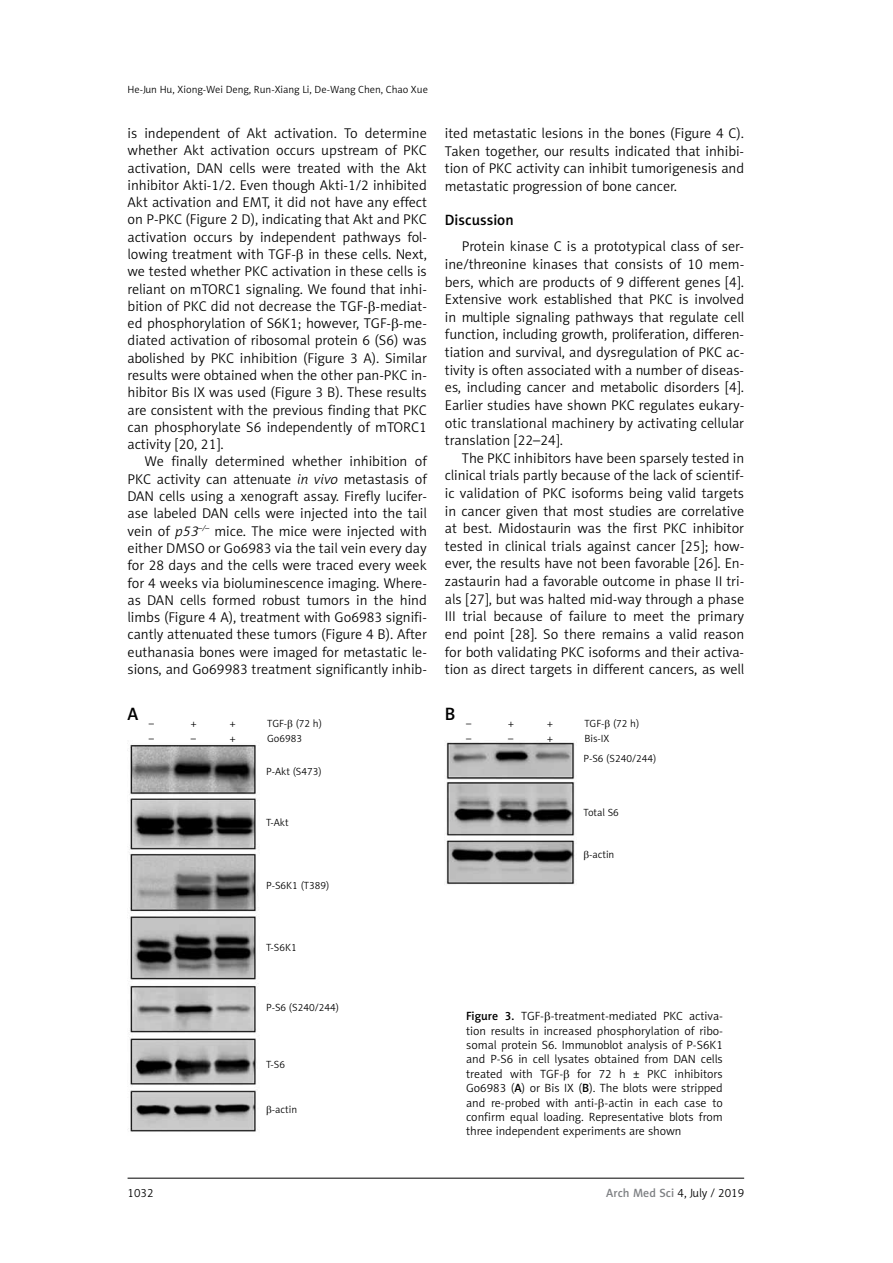
<style>
.page{position:relative;width:893px;height:1263px;background:#fff}
.page>*{position:absolute;margin:0;border:0;box-sizing:border-box;transform-origin:0 0}
.t1{font:18px "Naomi Sans EFN Medium";color:#000}
.t2{font:15px "Naomi Sans EFN Medium";color:#000}
.t3{font:14.25px/17.2px "Naomi Sans EFN Light";color:#000;text-align:justify}
.t4{font:12px/14.4px "Naomi Sans EFN Light";color:#000;text-align:justify}
.t5{font:10.5px "Naomi Sans EFN Light";color:#000}
.s1{font-style:italic}
.s2{font-family:"Naomi Sans EFN Medium"}
.s3{font-family:"Naomi Sans EFN Medium";color:#808285}
</style>
<div class="page">
<hr style="left:128px;top:1178px;width:616px;height:1px;background:#000">
<img style="left:128px;top:744px;width:131px;height:388px">
<img style="left:446px;top:742px;width:129px;height:143px">
<p class="t5" style="left:128px;top:83px;width:302px">He-Jun Hu, Xiong-Wei Deng, Run-Xiang Li, De-Wang Chen, Chao Xue</p>
<p class="t3" style="left:128px;top:124px;width:301px">is independent of Akt activation. To determine whether Akt activation occurs upstream of PKC activation, DAN cells were treated with the Akt inhibitor Akti-1/2. Even though Akti-1/2 inhibited Akt activation and EMT, it did not have any effect on P-PKC (Figure 2 D), indicating that Akt and PKC activation occurs by independent pathways fol&shy;lowing treatment with TGF- in these cells. Next, we tested whether PKC activation in these cells is reliant on mTORC1 signaling. We found that inhi&shy;bition of PKC did not decrease the TGF- -mediat&shy;ed phosphorylation of S6K1; however, TGF- -me&shy;diated activation of ribosomal protein 6 (S6) was abolished by PKC inhibition (Figure 3 A). Similar results were obtained when the other pan-PKC in&shy;hibitor Bis IX was used (Figure 3 B). These results are consistent with the previous finding that PKC can phosphorylate S6 independently of mTORC1 activity [20, 21].</p>
<p class="t3" style="left:128px;top:453px;width:301px;text-indent:17px">We finally determined whether inhibition of PKC activity can attenuate <span class="s1">in vivo</span> metastasis of DAN cells using a xenograft assay. Firefly lucifer&shy;ase labeled DAN cells were injected into the tail vein of <span class="s1">p53</span><sup>–/–</sup> mice. The mice were injected with either DMSO or Go6983 via the tail vein every day for 28 days and the cells were traced every week for 4 weeks via bioluminescence imaging. Where&shy;as DAN cells formed robust tumors in the hind limbs (Figure 4 A), treatment with Go6983 signifi&shy;cantly attenuated these tumors (Figure 4 B). After euthanasia bones were imaged for metastatic le&shy;sions, and Go69983 treatment significantly inhib-</p>
<p class="t3" style="left:445px;top:124px;width:301px">ited metastatic lesions in the bones (Figure 4 C).<br>Taken together, our results indicated that inhibi&shy;tion of PKC activity can inhibit tumorigenesis and metastatic progression of bone cancer.</p>
<p class="t2" style="left:445px;top:211px;width:70px">Discussion</p>
<p class="t3" style="left:445px;top:238px;width:301px;text-indent:17px">Protein kinase C is a prototypical class of ser&shy;ine/threonine kinases that consists of 10 mem&shy;bers, which are products of 9 different genes [4].<br>Extensive work established that PKC is involved in multiple signaling pathways that regulate cell function, including growth, proliferation, differen&shy;tiation and survival, and dysregulation of PKC ac&shy;tivity is often associated with a number of diseas&shy;es, including cancer and metabolic disorders [4].<br>Earlier studies have shown PKC regulates eukary&shy;otic translational machinery by activating cellular translation [22–24].</p>
<p class="t3" style="left:445px;top:449px;width:301px;text-indent:17px">The PKC inhibitors have been sparsely tested in clinical trials partly because of the lack of scientif&shy;ic validation of PKC isoforms being valid targets in cancer given that most studies are correlative at best. Midostaurin was the first PKC inhibitor tested in clinical trials against cancer [25]; how&shy;ever, the results have not been favorable [26]. En&shy;zastaurin had a favorable outcome in phase II tri&shy;als [27], but was halted mid-way through a phase III trial because of failure to meet the primary end point [28]. So there remains a valid reason for both validating PKC isoforms and their activa&shy;tion as direct targets in different cancers, as well</p>
<p class="t1" style="left:128px;top:703px;width:12px">A</p>
<p class="t1" style="left:445px;top:703px;width:12px">B</p>
<p class="t5" style="left:149px;top:717px;width:7px">–</p>
<p class="t5" style="left:191px;top:717px;width:7px">+</p>
<p class="t5" style="left:230px;top:717px;width:7px">+</p>
<p class="t5" style="left:267px;top:717px;width:56px">TGF- (72 h)</p>
<p class="t5" style="left:149px;top:732px;width:7px">–</p>
<p class="t5" style="left:191px;top:732px;width:7px">–</p>
<p class="t5" style="left:230px;top:732px;width:7px">+</p>
<p class="t5" style="left:267px;top:732px;width:37px">Go6983</p>
<p class="t5" style="left:266px;top:766px;width:57px">P-Akt (S473)</p>
<p class="t5" style="left:466px;top:717px;width:7px">–</p>
<p class="t5" style="left:508px;top:717px;width:7px">+</p>
<p class="t5" style="left:547px;top:717px;width:7px">+</p>
<p class="t5" style="left:584px;top:717px;width:56px">TGF- (72 h)</p>
<p class="t5" style="left:466px;top:732px;width:7px">–</p>
<p class="t5" style="left:508px;top:732px;width:7px">–</p>
<p class="t5" style="left:547px;top:732px;width:7px">+</p>
<p class="t5" style="left:584px;top:732px;width:27px">Bis-IX</p>
<p class="t5" style="left:583px;top:752px;width:74px">P-S6 (S240/244)</p>
<p class="t5" style="left:266px;top:817px;width:24px">T-Akt</p>
<p class="t5" style="left:266px;top:880px;width:65px">P-S6K1 (T389)</p>
<p class="t5" style="left:583px;top:806px;width:37px">Total S6</p>
<p class="t5" style="left:589px;top:848px;width:27px">-actin</p>
<p class="t5" style="left:266px;top:941px;width:32px">T-S6K1</p>
<p class="t5" style="left:266px;top:1001px;width:74px">P-S6 (S240/244)</p>
<p class="t5" style="left:266px;top:1058px;width:20px">T-S6</p>
<p class="t5" style="left:272px;top:1103px;width:27px">-actin</p>
<p class="t4" style="left:466px;top:1009px;width:258px"><span class="s2">Figure 3.</span> TGF- -treatment-mediated PKC activa&shy;tion results in increased phosphorylation of ribo&shy;somal protein S6. Immunoblot analysis of P-S6K1 and P-S6 in cell lysates obtained from DAN cells treated with TGF- for 72 h ± PKC inhibitors Go6983 (<span class="s2">A</span>) or Bis IX (<span class="s2">B</span>). The blots were stripped and re-probed with anti- -actin in each case to confirm equal loading. Representative blots from three independent experiments are shown</p>
<p class="t4" style="left:128px;top:1186px;width:27px">1032</p>
<p class="t4" style="left:606px;top:1186px;width:139px"><span class="s3">Arch Med Sci</span> 4, July / 2019</p>
</div>
